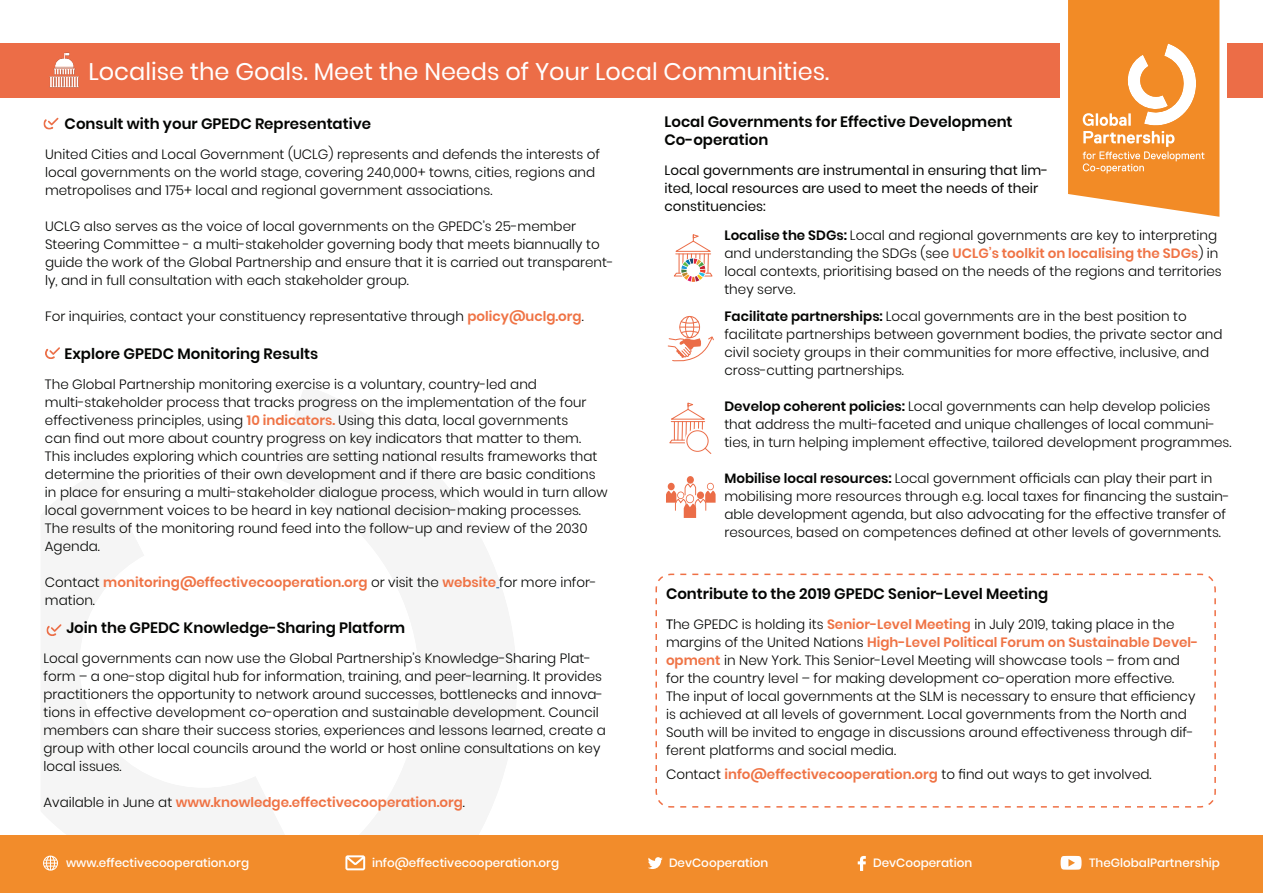
<style>
.page{position:relative;width:1263px;height:893px;background:#fff}
.page>*{position:absolute;margin:0;border:0;box-sizing:border-box;transform-origin:0 0}
.t1{font:24px "Poppins";color:#fff}
.t2{font:600 15px/18px "Poppins";color:#040503}
.t3{font:300 13.5px/18px "Poppins";color:#040503}
.t4{font:600 13.5px/18px "Poppins";color:#ef7345}
.t5{font:13.5px/18px "Poppins";color:#040503}
.t6{font:500 12px "Poppins";color:#fff}
.s1{font-weight:600;color:#ef7345}
.s2{font-weight:300;color:#040503}
.s3{font-weight:600}
.s4{font-weight:400}
</style>
<div class="page">
<svg style="left:655px;top:573px;width:561px;height:235px"></svg>
<div style="left:0;top:44px;width:1263px;height:54px;background:#ec6d47"></div>
<div style="left:1060px;top:33px;width:167px;height:75px;background:#fff"></div>
<div style="left:0;top:836px;width:1263px;height:57px;background:#f28c2b"></div>
<svg style="left:43px;top:856px;width:15px;height:15px"></svg>
<svg style="left:345px;top:855px;width:20px;height:15px"></svg>
<svg style="left:648px;top:857px;width:15px;height:12px"></svg>
<svg style="left:858px;top:856px;width:8px;height:15px"></svg>
<svg style="left:1060px;top:856px;width:21px;height:14px"></svg>
<svg style="left:1068px;top:0;width:151px;height:217px;background:#f49d49"></svg>
<div style="left:679px;top:316px;width:21px;height:22px;border:1px solid #eb6d48;border-radius:50%"></div>
<div style="left:685px;top:316px;width:9px;height:22px;border:1px solid #eb6d48;border-radius:50%"></div>
<svg style="left:667px;top:320px;width:47px;height:42px"></svg>
<div style="left:687px;top:476px;width:7px;height:8px;background:#eb6d48;border-radius:50%"></div>
<svg style="left:666px;top:482px;width:50px;height:36px"></svg>
<svg style="left:674px;top:234px;width:39px;height:48px"></svg>
<svg style="left:669px;top:403px;width:43px;height:51px"></svg>
<svg style="left:43px;top:118px;width:15px;height:12px"></svg>
<svg style="left:45px;top:347px;width:15px;height:12px"></svg>
<svg style="left:46px;top:624px;width:15px;height:12px"></svg>
<img style="left:49px;top:52px;width:30px;height:36px">
<p class="t1" style="left:88px;top:57px;width:742px">Localise the Goals. Meet the Needs of Your Local Communities.</p>
<p class="t2" style="left:65px;top:115px;width:308px">Consult with your GPEDC Representative</p>
<p class="t3" style="left:45px;top:145px;width:556px">United Cities and Local Government (UCLG) represents and defends the interests of local governments on the world stage, covering 240,000+ towns, cities, regions and metropolises and 175+ local and regional government associations.</p>
<p class="t3" style="left:45px;top:217px;width:570px">UCLG also serves as the voice of local governments on the GPEDC’s 25-member Steering Committee - a multi-stakeholder governing body that meets biannually to guide the work of the Global Partnership and ensure that it is carried out transparent&shy;ly, and in full consultation with each stakeholder group.</p>
<p class="t3" style="left:45px;top:307px;width:540px">For inquiries, contact your constituency representative through <span class="s1">policy@uclg.org</span>.</p>
<p class="t2" style="left:65px;top:345px;width:255px">Explore GPEDC Monitoring Results</p>
<p class="t3" style="left:45px;top:375px;width:564px">The Global Partnership monitoring exercise is a voluntary, country-led and multi-stakeholder process that tracks progress on the implementation of the four effectiveness principles, using <span class="s1">10 indicators.</span> Using this data, local governments<br>can find out more about country progress on key indicators that matter to them.<br>This includes exploring which countries are setting national results frameworks that determine the priorities of their own development and if there are basic conditions in place for ensuring a multi-stakeholder dialogue process, which would in turn allow local government voices to be heard in key national decision-making processes.<br>The results of the monitoring round feed into the follow-up and review of the 2030<br>Agenda.</p>
<p class="t4" style="left:45px;top:573px;width:553px"><span class="s2">Contact</span> monitoring@effectivecooperation.org <span class="s2">or visit the</span> website <span class="s2">for more infor&shy;mation.</span></p>
<p class="t2" style="left:66px;top:619px;width:340px">Join the GPEDC Knowledge-Sharing Platform</p>
<p class="t3" style="left:44px;top:649px;width:564px">Local governments can now use the Global Partnership’s Knowledge-Sharing Plat&shy;form – a one-stop digital hub for information, training, and peer-learning. It provides practitioners the opportunity to network around successes, bottlenecks and innova&shy;tions in effective development co-operation and sustainable development. Council members can share their success stories, experiences and lessons learned, create a group with other local councils around the world or host online consultations on key local issues.</p>
<p class="t4" style="left:44px;top:793px;width:423px"><span class="s2">Available in June at</span> www.knowledge.effectivecooperation.org<span class="s2">.</span></p>
<p class="t2" style="left:664px;top:113px;width:350px">Local Governments for Effective Development<br>Co-operation</p>
<p class="t5" style="left:664px;top:162px;width:385px">Local governments are instrumental in ensuring that lim&shy;ited, local resources are used to meet the needs of their constituencies:</p>
<p class="t3" style="left:724px;top:226px;width:499px"><span class="s3">Localise the SDGs:</span> Local and regional governments are key to interpreting and understanding the SDGs (see <span class="s1">UCLG’s toolkit on localising the SDGs</span>) in local contexts, prioritising based on the needs of the regions and territories they serve.</p>
<p class="t3" style="left:724px;top:307px;width:500px"><span class="s3">Facilitate partnerships:</span> Local governments are in the best position to facilitate partnerships between government bodies, the private sector and civil society groups in their communities for more effective, inclusive, and cross-cutting partnerships.</p>
<p class="t3" style="left:724px;top:397px;width:509px"><span class="s3">Develop coherent policies:</span> Local governments can help develop policies that address the multi-faceted and unique challenges of local communi&shy;ties, in turn helping implement effective, tailored development programmes.</p>
<p class="t3" style="left:724px;top:469px;width:507px"><span class="s3">Mobilise local resources:</span> Local government officials can play their part in mobilising more resources through e.g. local taxes for financing the sustain&shy;able development agenda, but also advocating for the effective transfer of resources, based on competences defined at other levels of governments.</p>
<p class="t2" style="left:666px;top:585px;width:384px">Contribute to the 2019 GPEDC Senior-Level Meeting</p>
<p class="t3" style="left:666px;top:615px;width:534px"><span class="s4">T</span>he GPEDC is holding its <span class="s1">Senior-Level Meeting</span> in July 2019, taking place in the margins of the United Nations <span class="s1">High-Level Political Forum on Sustainable Devel&shy;opment</span> in New York. This Senior-Level Meeting will showcase tools – from and for the country level – for making development co-operation more effective.<br>The input of local governments at the SLM is necessary to ensure that efficiency is achieved at all levels of government. Local governments from the North and South will be invited to engage in discussions around effectiveness through dif&shy;ferent platforms and social media.</p>
<p class="t3" style="left:666px;top:765px;width:487px">Contact <span class="s1">info@effectivecooperation.org</span> to find out ways to get involved.</p>
<p class="t6" style="left:66px;top:856px;width:185px">www.effectivecooperation.org</p>
<p class="t6" style="left:372px;top:856px;width:189px">info@effectivecooperation.org</p>
<p class="t6" style="left:669px;top:856px;width:101px">DevCooperation</p>
<p class="t6" style="left:873px;top:856px;width:101px">DevCooperation</p>
<p class="t6" style="left:1089px;top:856px;width:132px">TheGlobalPartnership</p>
</div>
